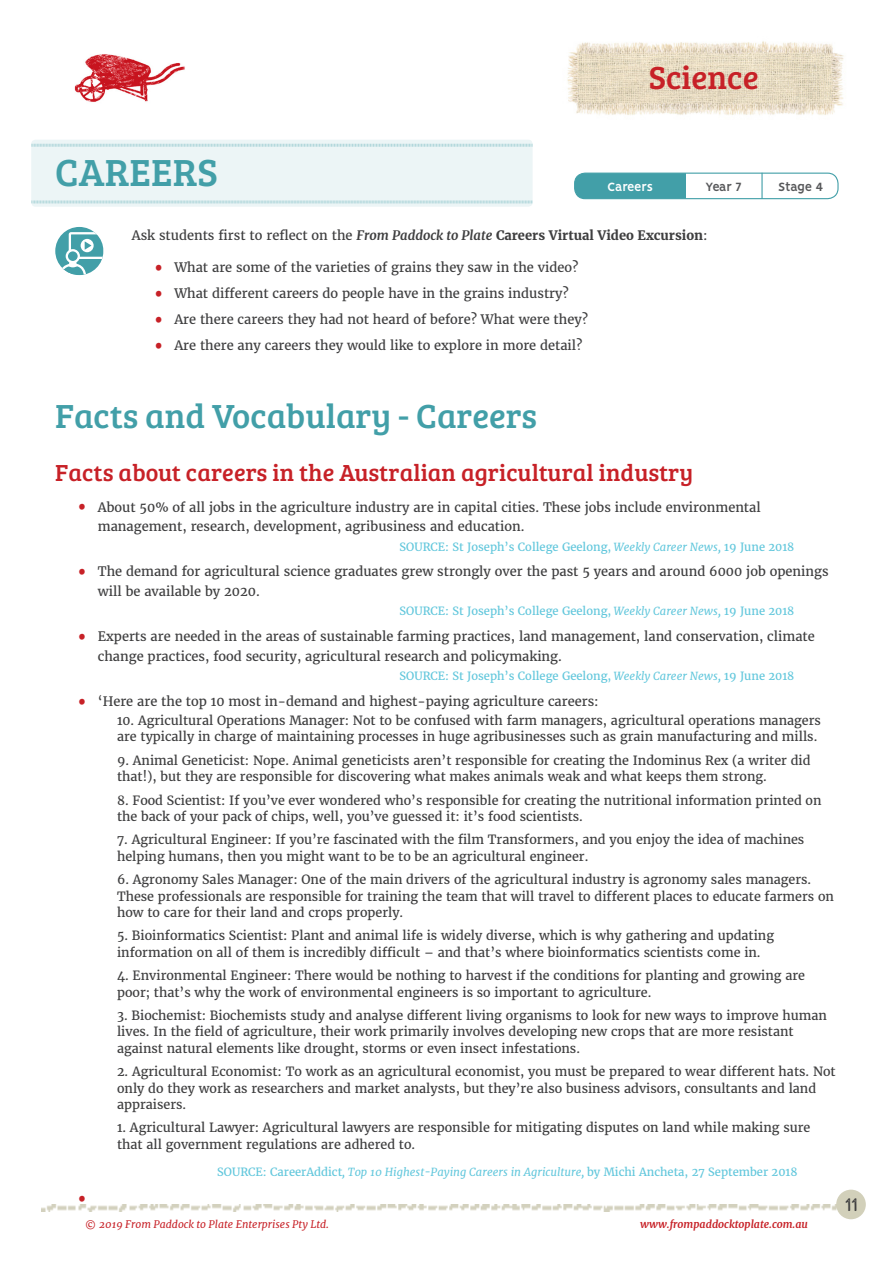
<style>
.page{position:relative;width:893px;height:1263px;background:#fff}
.page>*{position:absolute;margin:0;border:0;box-sizing:border-box;transform-origin:0 0}
.fp2p_Subject_Head_CA{font:39px "Bree Serif";letter-spacing:.005em;color:#429fa8}
.fp2p_A_Head_Aqua{font:34.5px "Bree Serif";color:#429fa8}
.fp2p_Chapter_Title_T{font:33px "Bree Serif";color:#c72127}
.t1{font:27px "Merriweather";color:#c72127}
.fp2p_B_Head{font:24px "Bree Serif";letter-spacing:.005em;color:#c72127}
.t2{font:18.15px "Quickens Rough";color:#3e3e3f}
.t3{font:700 13.5px "Vision";letter-spacing:-.03em;color:#57585a}
.t4{font:700 13.5px "Vision";letter-spacing:-.03em;color:#fff}
.fp2p_Body_Icon_inden{font:12.9px/19.5px "Merriweather";color:#3e3e3f}
.fp2p_Body{font:12.6px/16.5px "Merriweather";color:#3e3e3f}
.t5{font:11.25px "Merriweather";color:#62c7dc}
.t6{font:italic 10.5px "Merriweather";color:#c72127}
.t7{font:italic 700 10.5px "Merriweather";color:#c72127}
.s1{font-weight:700;font-style:italic}
.s2{font-weight:700}
.s3{font-size:27px;color:#c72127}
.s4{font-style:italic}
.s5{font-style:normal}
</style>
<div class="page">
<img style="left:42px;top:1204px;width:795px;height:7px">
<img style="left:567px;top:41px;width:277px;height:74px">
<img style="left:74px;top:54px;width:111px;height:48px">
<div style="left:31px;top:140px;width:502px;height:67px;background:#ecf5f6;border-radius:4px"></div>
<svg style="left:31px;top:143px;width:502px;height:61px"></svg>
<div style="left:836px;top:1190px;width:30px;height:29px;background:#d2d0ba;border-radius:50%"></div>
<div style="left:575px;top:173px;width:110px;height:26px;background:#429fa8"></div>
<div style="left:574px;top:173px;width:265px;height:26px;border:1px solid #429fa8;border-radius:10px"></div>
<hr style="left:761px;top:173px;width:2px;height:26px;background:#429fa8">
<div style="left:55px;top:227px;width:48px;height:48px;background:#429fa8;border-radius:50%"></div>
<svg style="left:58px;top:232px;width:45px;height:43px"></svg>
<div style="left:67px;top:250px;width:12px;height:12px;background:#429fa8;border-radius:50%"></div>
<div style="left:66px;top:249px;width:14px;height:14px;border:2px solid #fff;border-radius:50%"></div>
<p class="fp2p_Chapter_Title_T" style="left:649px;top:53px;width:111px">Science</p>
<p class="fp2p_Subject_Head_CA" style="left:55px;top:144px;width:164px">CAREERS</p>
<p class="t4" style="left:607px;top:178px;width:47px">Careers</p>
<p class="t3" style="left:705px;top:178px;width:38px">Year 7</p>
<p class="t3" style="left:778px;top:178px;width:47px">Stage 4</p>
<p class="fp2p_Body_Icon_inden" style="left:132px;top:226px;width:577px">Ask students first to reflect on the <span class="s1">From Paddock to Plate</span> <span class="s2">Careers Virtual Video Excursion</span>:</p>
<p class="fp2p_Body_Icon_inden" style="left:153px;top:258px;width:427px"><span class="s3">•</span> What are some of the varieties of grains they saw in the video?</p>
<p class="fp2p_Body_Icon_inden" style="left:153px;top:284px;width:417px"><span class="s3">•</span> What different careers do people have in the grains industry?</p>
<p class="fp2p_Body_Icon_inden" style="left:153px;top:310px;width:436px"><span class="s3">•</span> Are there careers they had not heard of before? What were they?</p>
<p class="fp2p_Body_Icon_inden" style="left:153px;top:336px;width:431px"><span class="s3">•</span> Are there any careers they would like to explore in more detail?</p>
<p class="fp2p_A_Head_Aqua" style="left:55px;top:391px;width:483px">Facts and Vocabulary - Careers</p>
<p class="fp2p_B_Head" style="left:55px;top:455px;width:639px">Facts about careers in the Australian agricultural industry</p>
<p class="fp2p_Body_Icon_inden" style="left:98px;top:497px;width:664px;text-indent:-21px"><span class="s3">•</span> About 50% of all jobs in the agriculture industry are in capital cities. These jobs include environmental management, research, development, agribusiness and education.</p>
<p class="t5" style="left:400px;top:539px;width:396px">SOURCE: St Joseph’s College Geelong, <span class="s4">Weekly Career News,</span> 19 June 2018</p>
<p class="fp2p_Body_Icon_inden" style="left:98px;top:562px;width:732px;text-indent:-21px"><span class="s3">•</span> The demand for agricultural science graduates grew strongly over the past 5 years and around 6000 job openings will be available by 2020.</p>
<p class="t5" style="left:400px;top:604px;width:396px">SOURCE: St Joseph’s College Geelong, <span class="s4">Weekly Career News,</span> 19 June 2018</p>
<p class="fp2p_Body_Icon_inden" style="left:98px;top:627px;width:718px;text-indent:-21px"><span class="s3">•</span> Experts are needed in the areas of sustainable farming practices, land management, land conservation, climate change practices, food security, agricultural research and policymaking.</p>
<p class="t5" style="left:400px;top:669px;width:396px">SOURCE: St Joseph’s College Geelong, <span class="s4">Weekly Career News,</span> 19 June 2018</p>
<p class="fp2p_Body_Icon_inden" style="left:77px;top:692px;width:524px"><span class="s3">•</span> ‘Here are the top 10 most in-demand and highest-paying agriculture careers:</p>
<p class="fp2p_Body" style="left:117px;top:712px;width:705px">10. Agricultural Operations Manager: Not to be confused with farm managers, agricultural operations managers are typically in charge of maintaining processes in huge agribusinesses such as grain manufacturing and mills.</p>
<p class="fp2p_Body" style="left:117px;top:752px;width:695px">9. Animal Geneticist: Nope. Animal geneticists aren’t responsible for creating the Indominus Rex (a writer did that!), but they are responsible for discovering what makes animals weak and what keeps them strong.</p>
<p class="fp2p_Body" style="left:117px;top:792px;width:706px">8. Food Scientist: If you’ve ever wondered who’s responsible for creating the nutritional information printed on the back of your pack of chips, well, you’ve guessed it: it’s food scientists.</p>
<p class="fp2p_Body" style="left:117px;top:831px;width:689px">7. Agricultural Engineer: If you’re fascinated with the film Transformers, and you enjoy the idea of machines helping humans, then you might want to be to be an agricultural engineer.</p>
<p class="fp2p_Body" style="left:117px;top:871px;width:718px">6. Agronomy Sales Manager: One of the main drivers of the agricultural industry is agronomy sales managers.<br>These professionals are responsible for training the team that will travel to different places to educate farmers on how to care for their land and crops properly.</p>
<p class="fp2p_Body" style="left:117px;top:927px;width:658px">5. Bioinformatics Scientist: Plant and animal life is widely diverse, which is why gathering and updating information on all of them is incredibly difficult – and that’s where bioinformatics scientists come in.</p>
<p class="fp2p_Body" style="left:117px;top:967px;width:690px">4. Environmental Engineer: There would be nothing to harvest if the conditions for planting and growing are poor; that’s why the work of environmental engineers is so important to agriculture.</p>
<p class="fp2p_Body" style="left:117px;top:1007px;width:711px">3. Biochemist: Biochemists study and analyse different living organisms to look for new ways to improve human lives. In the field of agriculture, their work primarily involves developing new crops that are more resistant against natural elements like drought, storms or even insect infestations.</p>
<p class="fp2p_Body" style="left:117px;top:1063px;width:720px">2. Agricultural Economist: To work as an agricultural economist, you must be prepared to wear different hats. Not only do they work as researchers and market analysts, but they’re also business advisors, consultants and land appraisers.</p>
<p class="fp2p_Body" style="left:117px;top:1119px;width:695px">1. Agricultural Lawyer: Agricultural lawyers are responsible for mitigating disputes on land while making sure that all government regulations are adhered to.</p>
<p class="t1" style="left:77px;top:1181px;width:13px">•</p>
<p class="t5" style="left:217px;top:1165px;width:582px">SOURCE: CareerAddict<span class="s4">, Top 10 Highest-Paying Careers in Agriculture,</span> by Michi Ancheta, 27 September 2018</p>
<p class="t6" style="left:85px;top:1218px;width:245px"><span class="s5">©</span> 2019 From Paddock to Plate Enterprises Pty Ltd.</p>
<p class="t7" style="left:640px;top:1218px;width:169px">www.frompaddocktoplate.com.au</p>
<h3 class="t2" style="left:845px;top:1194px;width:14px">11</h3>
</div>
